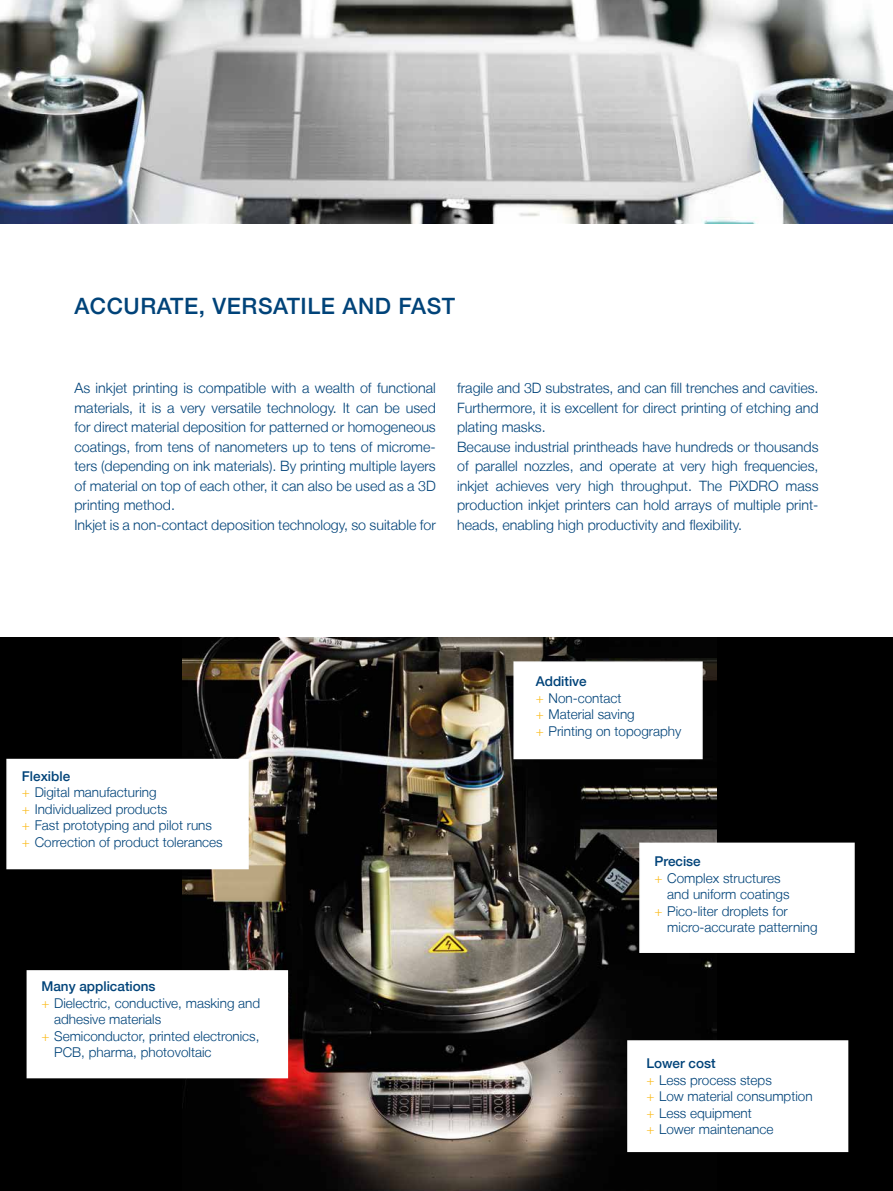
<style>
.page{position:relative;width:893px;height:1191px;background:#fff}
.page>*{position:absolute;margin:0;border:0;box-sizing:border-box;transform-origin:0 0}
.t1{font:500 22.5px "Helvetica Neue LT";letter-spacing:.025em;color:#004379}
.t2{font:300 14.25px/19.5px "Helvetica Neue LT";color:#004379}
.t3{font:300 13.5px/16.5px "Helvetica Neue LT";color:#004379}
.t4{font:500 13.5px "Helvetica Neue LT";color:#004379}
.s1{font-weight:500}
.s2{color:#fbbb1c}
</style>
<div class="page">
<img style="left:0;top:0;width:893px;height:223px">
<div style="left:0;top:637px;width:893px;height:554px;background:#000"></div>
<img style="left:183px;top:637px;width:533px;height:554px">
<div style="left:6px;top:758px;width:243px;height:111px;background:#fff;border:2px solid #fff"></div>
<div style="left:27px;top:970px;width:261px;height:108px;background:#fff;border:2px solid #fff"></div>
<div style="left:627px;top:1040px;width:221px;height:112px;background:#fff;border:2px solid #fff"></div>
<div style="left:639px;top:842px;width:216px;height:111px;background:#fff;border:2px solid #fff"></div>
<div style="left:513px;top:661px;width:190px;height:98px;background:#fff;border:2px solid #fff"></div>
<h1 class="t1" style="left:74px;top:292px;width:382px">ACCURATE, VERSATILE AND FAST</h1>
<p class="t2" style="left:74px;top:378px;width:363px">As inkjet printing is compatible with a wealth of functional materials, it is a very versatile technology. It can be used for direct material deposition for patterned or homogeneous coatings, from tens of nanometers up to tens of microme&shy;ters (depending on ink materials). By printing multiple layers of material on top of each other, it can also be used as a 3D printing method.<br>Inkjet is a non-contact deposition technology, so suitable for</p>
<p class="t2" style="left:457px;top:378px;width:363px">fragile and 3D substrates, and can fill trenches and cavities.<br>Furthermore, it is excellent for direct printing of etching and plating masks.<br>Because industrial printheads have hundreds or thousands of parallel nozzles, and operate at very high frequencies, inkjet achieves very high throughput. The PiXDRO mass production inkjet printers can hold arrays of multiple print&shy;heads, enabling high productivity and flexibility.</p>
<p class="t3" style="left:22px;top:767px;width:202px"><span class="s1">Flexible<br></span><span class="s2">+</span> Digital manufacturing<br><span class="s2">+</span> Individualized products<br><span class="s2">+</span> Fast prototyping and pilot runs <span class="s2">+</span> Correction of product tolerances</p>
<p class="t4" style="left:41px;top:978px;width:116px">Many applications</p>
<p class="t3" style="left:41px;top:994px;width:220px"><span class="s2">+</span> Dielectric, conductive, masking and</p>
<p class="t3" style="left:54px;top:1011px;width:109px">adhesive materials</p>
<p class="t3" style="left:41px;top:1027px;width:220px"><span class="s2">+</span> Semiconductor, printed electronics,</p>
<p class="t3" style="left:54px;top:1044px;width:159px">PCB, pharma, photovoltaic</p>
<p class="t3" style="left:536px;top:673px;width:147px"><span class="s1">Additive<br></span><span class="s2">+</span> Non-contact<br><span class="s2">+</span> Material saving<br><span class="s2">+</span> Printing on topography</p>
<p class="t4" style="left:654px;top:853px;width:48px">Precise</p>
<p class="t3" style="left:654px;top:869px;width:128px"><span class="s2">+</span> Complex structures</p>
<p class="t3" style="left:667px;top:885px;width:124px">and uniform coatings</p>
<p class="t3" style="left:654px;top:902px;width:135px"><span class="s2">+</span> Pico-liter droplets for</p>
<p class="t3" style="left:667px;top:918px;width:152px">micro-accurate patterning</p>
<p class="t3" style="left:646px;top:1055px;width:168px"><span class="s1">Lower cost<br></span><span class="s2">+</span> Less process steps<br><span class="s2">+</span> Low material consumption <span class="s2">+</span> Less equipment<br><span class="s2">+</span> Lower maintenance</p>
</div>
